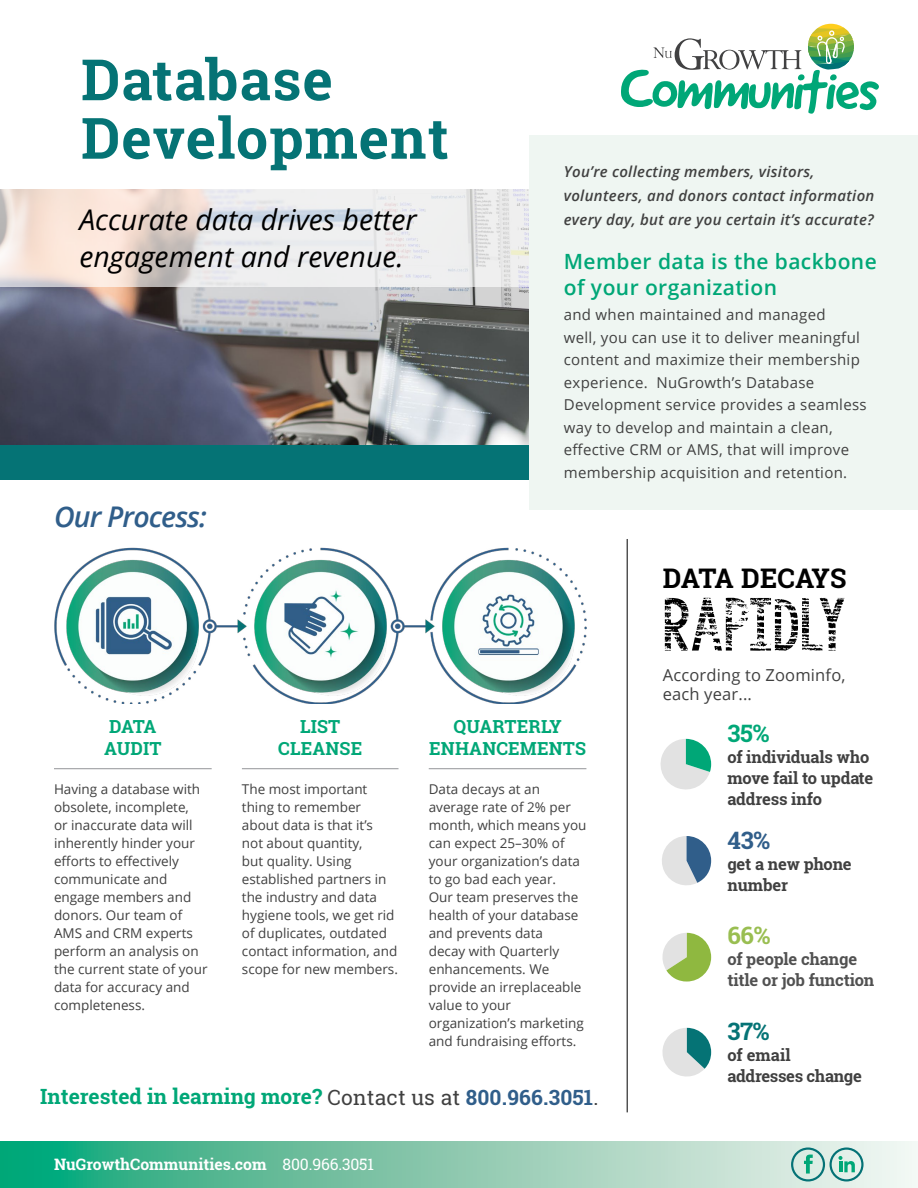
<style>
.page{position:relative;width:918px;height:1188px;background:#fff}
.page>*{position:absolute;margin:0;border:0;box-sizing:border-box;transform-origin:0 0}
.t1{font:700 57px/58.5px "Roboto Slab";letter-spacing:.02em;color:#057375}
.t2{font:51px "KG Bythe Graceof God";letter-spacing:.01em;color:#000}
.t3{font:italic 28.5px/37.5px "Open Sans";color:#000}
.t4{font:italic 600 28.5px "Open Sans";letter-spacing:-.03em;color:#305e8a}
.t5{font:700 27px "Roboto Slab";letter-spacing:-.01em;color:#000}
.t6{font:700 24px "Roboto Slab";color:#00a777}
.t7{font:700 24px "Roboto Slab";color:#305e8a}
.t8{font:700 24px "Roboto Slab";color:#057375}
.t9{font:700 24px "Roboto Slab";color:#99be51}
.t10{font:700 21px "Roboto Slab";color:#00a777}
.t11{font:600 21px/25.5px "Open Sans";letter-spacing:.02em;color:#00a777}
.t12{font:700 18px/22.5px "Roboto Slab";letter-spacing:.01em;color:#00a777;text-align:center}
.t13{font:700 18px/22.5px "Roboto Slab";letter-spacing:-.02em;color:#00a777}
.t14{font:700 16.5px/21px "Roboto Slab";letter-spacing:-.01em;color:#404040}
.t15{font:700 16.5px/21px "Roboto Slab";letter-spacing:-.01em;color:#515151}
.t16{font:16.5px/19.5px "Open Sans";letter-spacing:.01em;color:#404040}
.t17{font:700 15.75px "Roboto Slab";color:#fff}
.t18{font:15px/22.5px "Open Sans";letter-spacing:.02em;color:#404040}
.t19{font:italic 600 15px/24px "Open Sans";letter-spacing:.02em;color:#404040}
.t20{font:13.5px/18px "Open Sans";color:#404040}
.s1{font-weight:400;color:#404040}
.s2{color:#305e8a}
.s3{font-weight:400}
</style>
<div class="page">
<svg style="left:621px;top:24px;width:258px;height:90px"></svg>
<img style="left:0;top:286px;width:529px;height:160px">
<div style="left:0;top:446px;width:918px;height:34px;background:#057375"></div>
<img style="left:54px;top:547px;width:533px;height:157px">
<svg style="left:662px;top:1028px;width:49px;height:49px"></svg>
<svg style="left:662px;top:836px;width:49px;height:49px"></svg>
<svg style="left:662px;top:933px;width:49px;height:49px"></svg>
<svg style="left:660px;top:739px;width:51px;height:51px"></svg>
<hr style="left:627px;top:539px;width:1px;height:573px;background:#000">
<svg style="left:0;top:189px;width:529px;height:97px;fill:#efe9ea"></svg>
<div style="left:529px;top:135px;width:389px;height:375px;background:#eff6f2"></div>
<hr style="left:54px;top:768px;width:158px;height:1px;background:#939598">
<hr style="left:242px;top:768px;width:157px;height:1px;background:#939598">
<hr style="left:429px;top:768px;width:157px;height:1px;background:#939598">
<svg style="left:0;top:1142px;width:918px;height:46px;background:#82c9ae"></svg>
<svg style="left:791px;top:1148px;width:73px;height:34px;background:#a4d1c8"></svg>
<h1 class="t1" style="left:81px;top:50px;width:369px">Database<br>Development</h1>
<h3 class="t3" style="left:80px;top:200px;width:339px">Accurate data drives better engagement and revenue.</h3>
<h3 class="t4" style="left:54px;top:497px;width:154px">Our Process:</h3>
<p class="t19" style="left:564px;top:159px;width:312px">You’re collecting members, visitors, volunteers, and donors contact information every day, but are you certain it’s accurate?</p>
<h3 class="t11" style="left:564px;top:248px;width:315px">Member data is the backbone of your organization</h3>
<p class="t18" style="left:564px;top:303px;width:304px">and when maintained and managed<br>well, you can use it to deliver meaningful content and maximize their membership experience. NuGrowth’s Database Development service provides a seamless way to develop and maintain a clean, effective CRM or AMS, that will improve membership acquisition and retention.</p>
<h3 class="t13" style="left:104px;top:715px;width:59px">DATA<br>AUDIT</h3>
<p class="t20" style="left:54px;top:779px;width:155px">Having a database with obsolete, incomplete,<br>or inaccurate data will inherently hinder your efforts to effectively communicate and engage members and donors. Our team of<br>AMS and CRM experts perform an analysis on the current state of your data for accuracy and completeness.</p>
<h3 class="t12" style="left:278px;top:715px;width:86px">LIST<br>CLEANSE</h3>
<p class="t20" style="left:242px;top:779px;width:158px">The most important thing to remember about data is that it’s<br>not about quantity,<br>but quality. Using established partners in the industry and data hygiene tools, we get rid of duplicates, outdated contact information, and scope for new members.</p>
<h3 class="t12" style="left:429px;top:715px;width:158px">QUARTERLY<br>ENHANCEMENTS</h3>
<p class="t20" style="left:429px;top:779px;width:159px">Data decays at an average rate of 2% per month, which means you can expect 25–30% of your organization’s data to go bad each year.<br>Our team preserves the health of your database and prevents data<br>decay with Quarterly enhancements. We provide an irreplaceable value to your organization’s marketing and fundraising efforts.</p>
<h3 class="t10" style="left:40px;top:1082px;width:560px">Interested in learning more? <span class="s1">Contact us at</span> <span class="s2">800.966.3051</span><span class="s1">.</span></h3>
<p class="t17" style="left:54px;top:1154px;width:321px">NuGrowthCommunities.com <span class="s3">800.966.3051</span></p>
<h3 class="t5" style="left:663px;top:559px;width:185px">DATA DECAYS</h3>
<h2 class="t2" style="left:663px;top:603px;width:184px">RAPIDLY</h2>
<p class="t16" style="left:663px;top:664px;width:184px">According to Zoominfo, each year...</p>
<h3 class="t6" style="left:727px;top:717px;width:44px">35%</h3>
<p class="t14" style="left:727px;top:746px;width:147px">of individuals who move fail to update address info</p>
<h3 class="t7" style="left:727px;top:823px;width:44px">43%</h3>
<p class="t14" style="left:727px;top:853px;width:126px">get a new phone number</p>
<h3 class="t9" style="left:727px;top:919px;width:45px">66%</h3>
<p class="t15" style="left:727px;top:949px;width:149px">of people change title or job function</p>
<h3 class="t8" style="left:727px;top:1015px;width:44px">37%</h3>
<p class="t14" style="left:727px;top:1045px;width:136px">of email addresses change</p>
</div>
